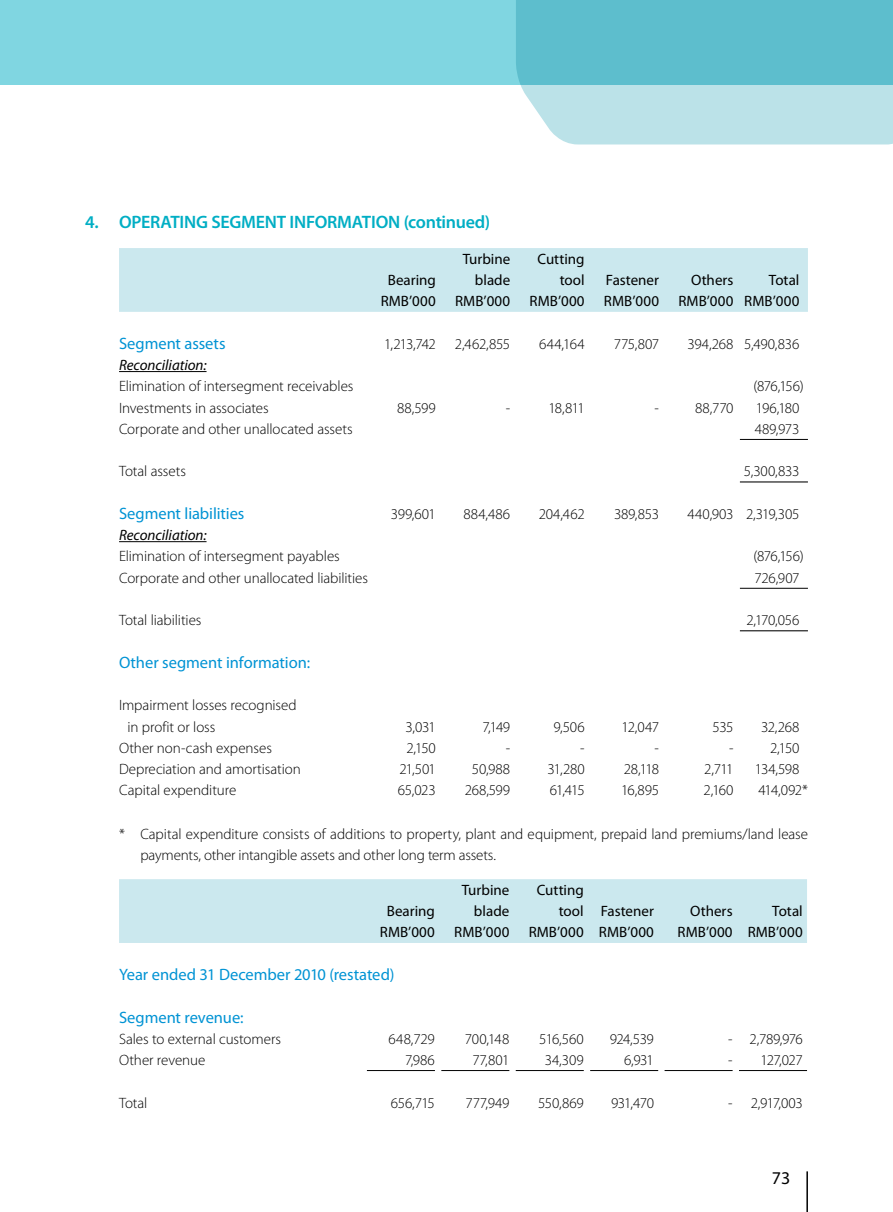
<style>
.page{position:relative;width:893px;height:1212px;background:#fff}
.page>*{position:absolute;margin:0;border:0;box-sizing:border-box;transform-origin:0 0}
.t1{font:600 18px "Myriad Pro";letter-spacing:-.015em;color:#00aec4}
.t2{font:18px "Myriad Pro";color:#000}
.t3{font:16.5px "Myriad Pro";letter-spacing:-.005em;color:#0093d4}
.t4{font:300 15px/21.3px "Myriad Pro";letter-spacing:-.005em;color:#000}
.t5{font:15px "Myriad Pro";letter-spacing:.005em;color:#000}
.t6{font:italic 15px "Myriad Pro";color:#000}
</style>
<div class="page">
<hr style="left:806px;top:1171px;width:2px;height:41px;background:#000">
<div style="left:0;top:0;width:893px;height:85px;background:#80d6e1"></div>
<svg style="left:516px;top:0;width:377px;height:144px;background:#85cdd8"></svg>
<div style="left:119px;top:248px;width:689px;height:64px;background:#cbe8ee"></div>
<hr style="left:740px;top:439px;width:68px;height:1px;background:#000">
<hr style="left:740px;top:481px;width:68px;height:1px;background:#000">
<hr style="left:740px;top:588px;width:68px;height:1px;background:#000">
<hr style="left:740px;top:630px;width:68px;height:1px;background:#000">
<hr style="left:119px;top:371px;width:88px;height:1px;background:#000">
<hr style="left:119px;top:541px;width:88px;height:1px;background:#000">
<div style="left:119px;top:879px;width:688px;height:64px;background:#cbe8ee"></div>
<hr style="left:367px;top:1070px;width:68px;height:1px;background:#000">
<hr style="left:441px;top:1070px;width:68px;height:1px;background:#000">
<hr style="left:516px;top:1070px;width:68px;height:1px;background:#000">
<hr style="left:590px;top:1070px;width:68px;height:1px;background:#000">
<hr style="left:665px;top:1070px;width:68px;height:1px;background:#000">
<hr style="left:739px;top:1070px;width:68px;height:1px;background:#000">
<p class="t1" style="left:85px;top:210px;width:407px">4. OPERATING SEGMENT INFORMATION (continued)</p>
<p class="t5" style="left:463px;top:249px;width:49px">Turbine</p>
<p class="t5" style="left:538px;top:249px;width:49px">Cutting</p>
<p class="t5" style="left:388px;top:271px;width:50px">Bearing</p>
<p class="t5" style="left:475px;top:271px;width:37px">blade</p>
<p class="t5" style="left:560px;top:271px;width:27px">tool</p>
<p class="t5" style="left:606px;top:271px;width:55px">Fastener</p>
<p class="t5" style="left:691px;top:271px;width:44px">Others</p>
<p class="t5" style="left:769px;top:271px;width:32px">Total</p>
<p class="t5" style="left:381px;top:292px;width:57px">RMB’000</p>
<p class="t5" style="left:455px;top:292px;width:57px">RMB’000</p>
<p class="t5" style="left:530px;top:292px;width:57px">RMB’000</p>
<p class="t5" style="left:604px;top:292px;width:57px">RMB’000</p>
<p class="t5" style="left:678px;top:292px;width:123px">RMB’000 RMB’000</p>
<p class="t3" style="left:119px;top:334px;width:108px">Segment assets</p>
<p class="t4" style="left:384px;top:333px;width:53px">1,213,742</p>
<p class="t4" style="left:455px;top:333px;width:57px">2,462,855</p>
<p class="t4" style="left:539px;top:333px;width:47px">644,164</p>
<p class="t4" style="left:614px;top:333px;width:47px">775,807</p>
<p class="t4" style="left:688px;top:333px;width:113px">394,268 5,490,836</p>
<p class="t6" style="left:119px;top:356px;width:89px">Reconciliation:</p>
<p class="t4" style="left:119px;top:376px;width:236px">Elimination of intersegment receivables</p>
<p class="t4" style="left:753px;top:376px;width:52px">(876,156)</p>
<p class="t4" style="left:119px;top:397px;width:151px">Investments in associates</p>
<p class="t4" style="left:397px;top:397px;width:40px">88,599</p>
<p class="t4" style="left:506px;top:397px;width:6px">-</p>
<p class="t4" style="left:549px;top:397px;width:38px">18,811</p>
<p class="t4" style="left:655px;top:397px;width:80px">- 88,770</p>
<p class="t4" style="left:756px;top:397px;width:45px">196,180</p>
<p class="t4" style="left:119px;top:418px;width:235px">Corporate and other unallocated assets</p>
<p class="t4" style="left:755px;top:418px;width:46px">489,973</p>
<p class="t4" style="left:119px;top:461px;width:69px">Total assets</p>
<p class="t4" style="left:744px;top:461px;width:57px">5,300,833</p>
<p class="t3" style="left:119px;top:504px;width:127px">Segment liabilities</p>
<p class="t4" style="left:391px;top:503px;width:46px">399,601</p>
<p class="t4" style="left:463px;top:503px;width:48px">884,486</p>
<p class="t4" style="left:539px;top:503px;width:48px">204,462</p>
<p class="t4" style="left:614px;top:503px;width:47px">389,853</p>
<p class="t4" style="left:687px;top:503px;width:114px">440,903 2,319,305</p>
<p class="t6" style="left:119px;top:526px;width:89px">Reconciliation:</p>
<p class="t4" style="left:119px;top:546px;width:222px">Elimination of intersegment payables</p>
<p class="t4" style="left:753px;top:546px;width:52px">(876,156)</p>
<p class="t4" style="left:119px;top:567px;width:251px">Corporate and other unallocated liabilities</p>
<p class="t4" style="left:754px;top:567px;width:47px">726,907</p>
<p class="t4" style="left:119px;top:610px;width:84px">Total liabilities</p>
<p class="t4" style="left:746px;top:609px;width:54px">2,170,056</p>
<p class="t3" style="left:119px;top:652px;width:193px">Other segment information:</p>
<p class="t4" style="left:128px;top:695px;width:171px;text-indent:-9px">Impairment losses recognised in profit or loss</p>
<p class="t4" style="left:406px;top:716px;width:32px">3,031</p>
<p class="t4" style="left:482px;top:716px;width:29px">7,149</p>
<p class="t4" style="left:553px;top:716px;width:33px">9,506</p>
<p class="t4" style="left:622px;top:716px;width:39px">12,047</p>
<p class="t4" style="left:712px;top:716px;width:23px">535</p>
<p class="t4" style="left:761px;top:716px;width:40px">32,268</p>
<p class="t4" style="left:119px;top:737px;width:154px">Other non-cash expenses</p>
<p class="t4" style="left:406px;top:737px;width:31px">2,150</p>
<p class="t4" style="left:506px;top:737px;width:6px">-</p>
<p class="t4" style="left:580px;top:737px;width:6px">-</p>
<p class="t4" style="left:655px;top:737px;width:6px">-</p>
<p class="t4" style="left:729px;top:737px;width:6px">-</p>
<p class="t4" style="left:770px;top:737px;width:31px">2,150</p>
<p class="t4" style="left:119px;top:759px;width:183px">Depreciation and amortisation</p>
<p class="t4" style="left:399px;top:759px;width:38px">21,501</p>
<p class="t4" style="left:472px;top:759px;width:40px">50,988</p>
<p class="t4" style="left:547px;top:759px;width:39px">31,280</p>
<p class="t4" style="left:624px;top:759px;width:37px">28,118</p>
<p class="t4" style="left:704px;top:759px;width:31px">2,711</p>
<p class="t4" style="left:755px;top:759px;width:46px">134,598</p>
<p class="t4" style="left:119px;top:780px;width:119px">Capital expenditure</p>
<p class="t4" style="left:398px;top:780px;width:39px">65,023</p>
<p class="t4" style="left:465px;top:780px;width:47px">268,599</p>
<p class="t4" style="left:550px;top:780px;width:36px">61,415</p>
<p class="t4" style="left:621px;top:780px;width:40px">16,895</p>
<p class="t4" style="left:704px;top:780px;width:31px">2,160</p>
<p class="t4" style="left:758px;top:780px;width:51px">414,092*</p>
<p class="t4" style="left:140px;top:823px;width:669px;text-indent:-21px">* Capital expenditure consists of additions to property, plant and equipment, prepaid land premiums/land lease payments, other intangible assets and other long term assets.</p>
<p class="t5" style="left:462px;top:880px;width:49px">Turbine</p>
<p class="t5" style="left:537px;top:880px;width:49px">Cutting</p>
<p class="t5" style="left:387px;top:902px;width:50px">Bearing</p>
<p class="t5" style="left:474px;top:902px;width:37px">blade</p>
<p class="t5" style="left:559px;top:902px;width:97px">tool Fastener</p>
<p class="t5" style="left:690px;top:902px;width:44px">Others</p>
<p class="t5" style="left:772px;top:902px;width:32px">Total</p>
<p class="t5" style="left:380px;top:923px;width:57px">RMB’000</p>
<p class="t5" style="left:454px;top:923px;width:57px">RMB’000</p>
<p class="t5" style="left:529px;top:923px;width:127px">RMB’000 RMB’000</p>
<p class="t5" style="left:677px;top:923px;width:127px">RMB’000 RMB’000</p>
<p class="t3" style="left:119px;top:965px;width:277px">Year ended 31 December 2010 (restated)</p>
<p class="t3" style="left:119px;top:1007px;width:126px">Segment revenue:</p>
<p class="t4" style="left:119px;top:1028px;width:164px">Sales to external customers</p>
<p class="t4" style="left:389px;top:1028px;width:48px">648,729</p>
<p class="t4" style="left:465px;top:1028px;width:46px">700,148</p>
<p class="t4" style="left:539px;top:1028px;width:46px">516,560</p>
<p class="t4" style="left:610px;top:1028px;width:46px">924,539</p>
<p class="t4" style="left:728px;top:1028px;width:76px">- 2,789,976</p>
<p class="t4" style="left:119px;top:1049px;width:88px">Other revenue</p>
<p class="t4" style="left:405px;top:1049px;width:31px">7,986</p>
<p class="t4" style="left:472px;top:1049px;width:38px">77,801</p>
<p class="t4" style="left:545px;top:1049px;width:40px">34,309</p>
<p class="t4" style="left:624px;top:1049px;width:31px">6,931</p>
<p class="t4" style="left:728px;top:1049px;width:76px">- 127,027</p>
<p class="t4" style="left:119px;top:1092px;width:30px">Total</p>
<p class="t4" style="left:391px;top:1092px;width:45px">656,715</p>
<p class="t4" style="left:466px;top:1092px;width:45px">777,949</p>
<p class="t4" style="left:538px;top:1092px;width:47px">550,869</p>
<p class="t4" style="left:611px;top:1092px;width:44px">931,470</p>
<p class="t4" style="left:728px;top:1092px;width:76px">- 2,917,003</p>
<p class="t2" style="left:772px;top:1167px;width:20px">73</p>
</div>
